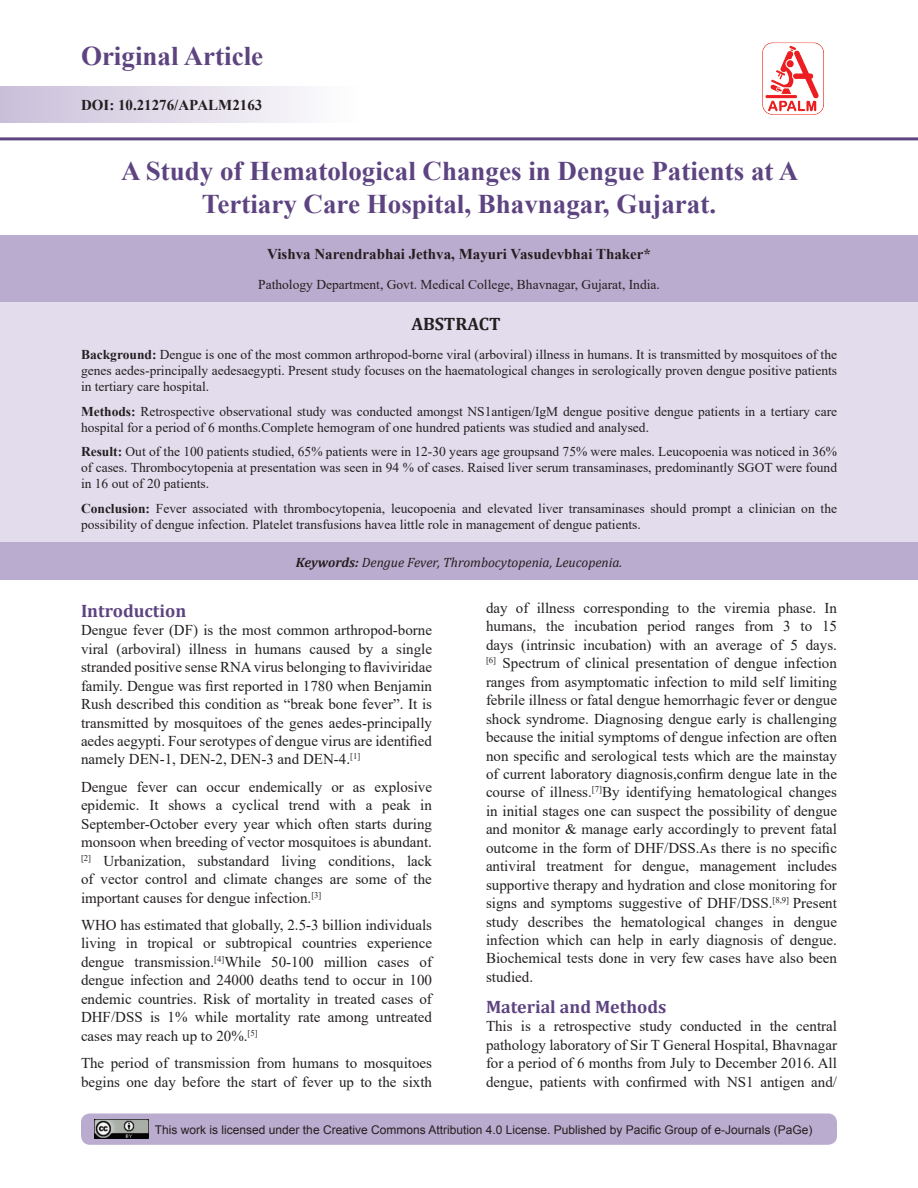
<style>
.page{position:relative;width:918px;height:1188px;background:#fff}
.page>*{position:absolute;margin:0;border:0;box-sizing:border-box;transform-origin:0 0}
.Chap_head{font:700 27px/32.4px "Times New Roman";color:#5d4481;text-align:center}
.Subhead{font:700 18px "Cambria";color:#5d4481}
.Abstract_head{font:700 18px "Cambria";color:#231f20}
.BodyText{font:15px/18.5px "Times New Roman";color:#231f20;text-align:justify}
.Author_head{font:700 15px "Times New Roman";color:#231f20}
.DOI_No{font:700 15px "Times New Roman";color:#231f20}
.Abstract_Text{font:13.5px/15.9px "Times New Roman";color:#231f20;text-align:justify}
.Address{font:13.5px "Times New Roman";color:#231f20}
.Key_Words{font:italic 13.5px "Cambria";color:#231f20}
.t1{font:12px "Arial";color:#231f20}
.s1{font-weight:700}
</style>
<div class="page">
<div style="left:81px;top:1113px;width:756px;height:32px;background:#baacce;border-radius:9px"></div>
<div style="left:0;top:86px;width:357px;height:37px;background:linear-gradient(to right,#cabfd9,#fefefe)"></div>
<hr style="left:0;top:137px;width:918px;height:3px;background:#5d4481">
<img style="left:94px;top:1120px;width:54px;height:19px">
<img style="left:762px;top:42px;width:62px;height:73px">
<div style="left:0;top:235px;width:918px;height:67px;background:#baacce"></div>
<div style="left:0;top:302px;width:918px;height:241px;background:#e3dced"></div>
<div style="left:0;top:543px;width:918px;height:37px;background:#baacce"></div>
<h1 class="Chap_head" style="left:81px;top:39px;width:184px">Original Article</h1>
<p class="DOI_No" style="left:81px;top:94px;width:183px">DOI: 10.21276/APALM2163</p>
<p class="Chap_head" style="left:121px;top:154px;width:679px">A Study of Hematological Changes in Dengue Patients at A<br>Tertiary Care Hospital, Bhavnagar, Gujarat.</p>
<p class="Author_head" style="left:267px;top:243px;width:385px">Vishva Narendrabhai Jethva, Mayuri Vasudevbhai Thaker*</p>
<p class="Address" style="left:258px;top:275px;width:403px">Pathology Department, Govt. Medical College, Bhavnagar, Gujarat, India.</p>
<p class="Abstract_head" style="left:411px;top:311px;width:91px">ABSTRACT</p>
<p class="Abstract_Text" style="left:81px;top:346px;width:758px"><span class="s1">Background:</span> Dengue is one of the most common arthropod-borne viral (arboviral) illness in humans. It is transmitted by mosquitoes of the genes aedes-principally aedesaegypti. Present study focuses on the haematological changes in serologically proven dengue positive patients in tertiary care hospital.</p>
<p class="Abstract_Text" style="left:81px;top:403px;width:758px"><span class="s1">Methods:</span> Retrospective observational study was conducted amongst NS1antigen/IgM dengue positive dengue patients in a tertiary care hospital for a period of 6 months.Complete hemogram of one hundred patients was studied and analysed.</p>
<p class="Abstract_Text" style="left:81px;top:444px;width:758px"><span class="s1">Result:</span> Out of the 100 patients studied, 65% patients were in 12-30 years age groupsand 75% were males. Leucopoenia was noticed in 36% of cases. Thrombocytopenia at presentation was seen in 94 % of cases. Raised liver serum transaminases, predominantly SGOT were found in 16 out of 20 patients.</p>
<p class="Abstract_Text" style="left:81px;top:500px;width:758px"><span class="s1">Conclusion:</span> Fever associated with thrombocytopenia, leucopoenia and elevated liver transaminases should prompt a clinician on the possibility of dengue infection. Platelet transfusions havea little role in management of dengue patients.</p>
<p class="Key_Words" style="left:296px;top:552px;width:328px"><span class="s1">Keywords:</span> Dengue Fever, Thrombocytopenia, Leucopenia.</p>
<p class="Subhead" style="left:81px;top:598px;width:107px">Introduction</p>
<p class="BodyText" style="left:81px;top:621px;width:353px">Dengue fever (DF) is the most common arthropod-borne viral (arboviral) illness in humans caused by a single stranded positive sense RNA virus belonging to flaviviridae family. Dengue was first reported in 1780 when Benjamin Rush described this condition as “break bone fever”. It is transmitted by mosquitoes of the genes aedes-principally aedes aegypti. Four serotypes of dengue virus are identified namely DEN-1, DEN-2, DEN-3 and DEN-4.<sup>[1]</sup></p>
<p class="BodyText" style="left:81px;top:777px;width:353px">Dengue fever can occur endemically or as explosive epidemic. It shows a cyclical trend with a peak in September-October every year which often starts during monsoon when breeding of vector mosquitoes is abundant. <sup>[2]</sup> Urbanization, substandard living conditions, lack of vector control and climate changes are some of the important causes for dengue infection.<sup>[3]</sup></p>
<p class="BodyText" style="left:81px;top:915px;width:353px">WHO has estimated that globally, 2.5-3 billion individuals living in tropical or subtropical countries experience dengue transmission.<sup>[4]</sup>While 50-100 million cases of dengue infection and 24000 deaths tend to occur in 100 endemic countries. Risk of mortality in treated cases of DHF/DSS is 1% while mortality rate among untreated cases may reach up to 20%.<sup>[5]</sup></p>
<p class="BodyText" style="left:81px;top:1053px;width:353px">The period of transmission from humans to mosquitoes begins one day before the start of fever up to the sixth</p>
<p class="BodyText" style="left:486px;top:598px;width:353px">day of illness corresponding to the viremia phase. In humans, the incubation period ranges from 3 to 15 days (intrinsic incubation) with an average of 5 days. <sup>[6]</sup> Spectrum of clinical presentation of dengue infection ranges from asymptomatic infection to mild self limiting febrile illness or fatal dengue hemorrhagic fever or dengue shock syndrome. Diagnosing dengue early is challenging because the initial symptoms of dengue infection are often non specific and serological tests which are the mainstay of current laboratory diagnosis,confirm dengue late in the course of illness.<sup>[7]</sup>By identifying hematological changes in initial stages one can suspect the possibility of dengue and monitor &amp; manage early accordingly to prevent fatal outcome in the form of DHF/DSS.As there is no specific antiviral treatment for dengue, management includes supportive therapy and hydration and close monitoring for signs and symptoms suggestive of DHF/DSS.<sup>[8,9]</sup> Present study describes the hematological changes in dengue infection which can help in early diagnosis of dengue.<br>Biochemical tests done in very few cases have also been studied.</p>
<p class="Subhead" style="left:486px;top:994px;width:182px">Material and Methods</p>
<p class="BodyText" style="left:486px;top:1017px;width:353px">This is a retrospective study conducted in the central pathology laboratory of Sir T General Hospital, Bhavnagar for a period of 6 months from July to December 2016. All dengue, patients with confirmed with NS1 antigen and/</p>
<p class="t1" style="left:155px;top:1121px;width:659px">This work is licensed under the Creative Commons Attribution 4.0 License. Published by Pacific Group of e-Journals (PaGe)</p>
</div>
